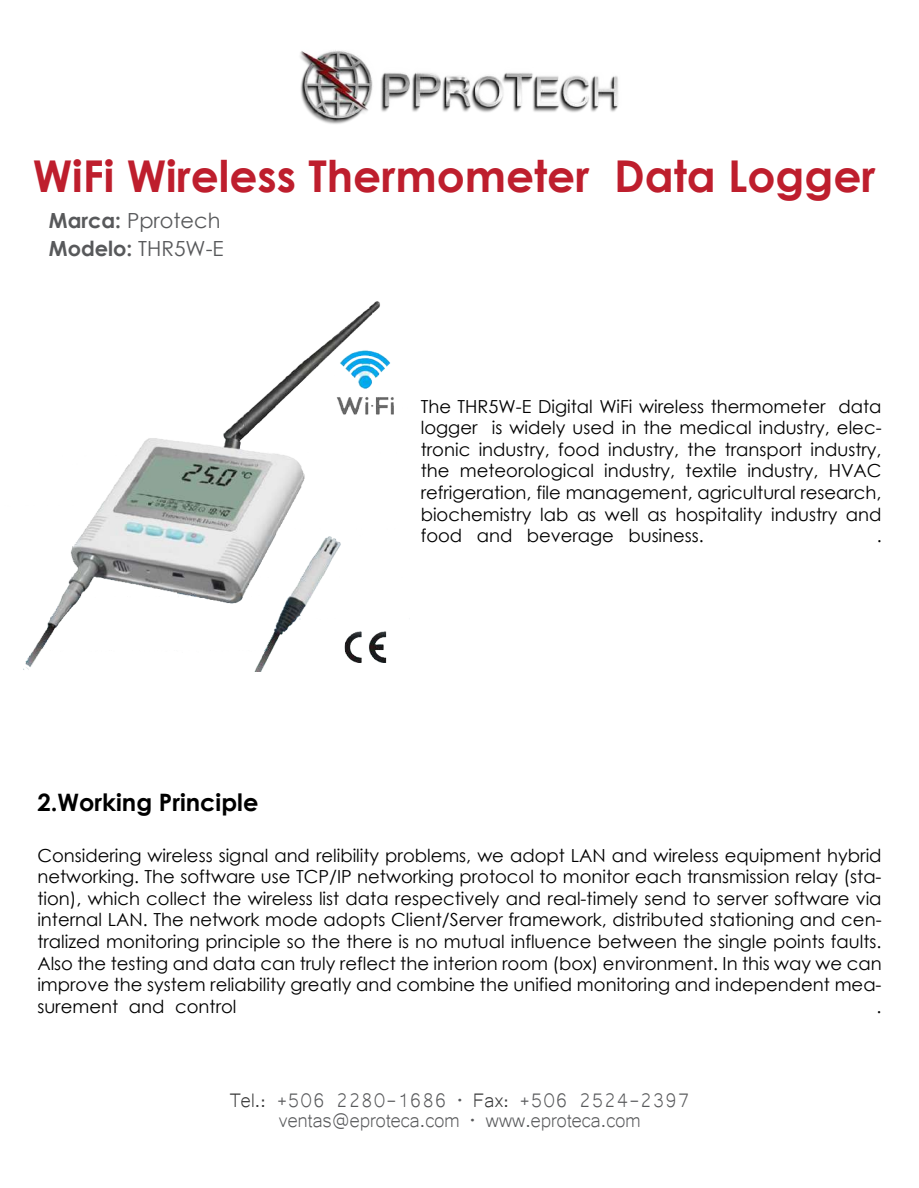
<style>
.page{position:relative;width:919px;height:1188px;background:#fff}
.page>*{position:absolute;margin:0;border:0;box-sizing:border-box;transform-origin:0 0}
.t1{font:700 43.8px "Century Gothic";color:#be1e2d}
.t2{font:25.35px/19.4px "Microsoft Yi Baiti";letter-spacing:-.02em;color:#58595b;text-align:center}
.t3{font:700 24px "Century Gothic";color:#000}
.t4{font:20.85px/28.5px "Century Gothic";color:#58595b}
.t5{font:18px/21.6px "Century Gothic";color:#000;text-align:justify}
.s1{font-weight:700}
.s2{color:#353535}
</style>
<div class="page">
<img style="left:300px;top:50px;width:318px;height:74px">
<img style="left:23px;top:301px;width:371px;height:370px">
<h1 class="t1" style="left:33px;top:142px;width:843px">WiFi Wireless Thermometer Data Logger</h1>
<p class="t4" style="left:49px;top:206px;width:176px"><span class="s1">Marca:</span> Pprotech<br><span class="s1">Modelo:</span> THR5W-E</p>
<p class="t5" style="left:420px;top:395px;width:462px">The THR5W-E Digital WiFi wireless thermometer data logger is widely used in the medical industry, elec&shy;tronic industry, food industry, the transport industry, the meteorological industry, textile industry, HVAC refrigeration, file management, agricultural research, biochemistry lab as well as hospitality industry and food and beverage business.</p>
<p class="t5" style="left:876px;top:525px;width:6px">.</p>
<h3 class="t3" style="left:37px;top:784px;width:222px">2.Working Principle</h3>
<p class="t5" style="left:37px;top:844px;width:845px">Considering wireless signal and relibility problems, we adopt LAN and wireless equipment hybrid networking. The software use TCP/IP networking protocol to monitor each transmission relay (sta&shy;tion), which collect the wireless list data respectively and real-timely send to server software via internal LAN. The network mode adopts Client/Server framework, distributed stationing and cen&shy;tralized monitoring principle so the there is no mutual influence between the single points faults.<br>Also the testing and data can truly reflect the interion room (box) environment. In this way we can improve the system reliability greatly and combine the unified monitoring and independent mea&shy;surement and control</p>
<p class="t5" style="left:876px;top:995px;width:6px">.</p>
<h2 class="t2" style="left:229px;top:1089px;width:462px"><span class="s2">Tel.:</span> +506 2280-1686 • <span class="s2">Fax:</span> +506 2524-2397 ventas@eproteca.com • www.eproteca.com</h2>
</div>
